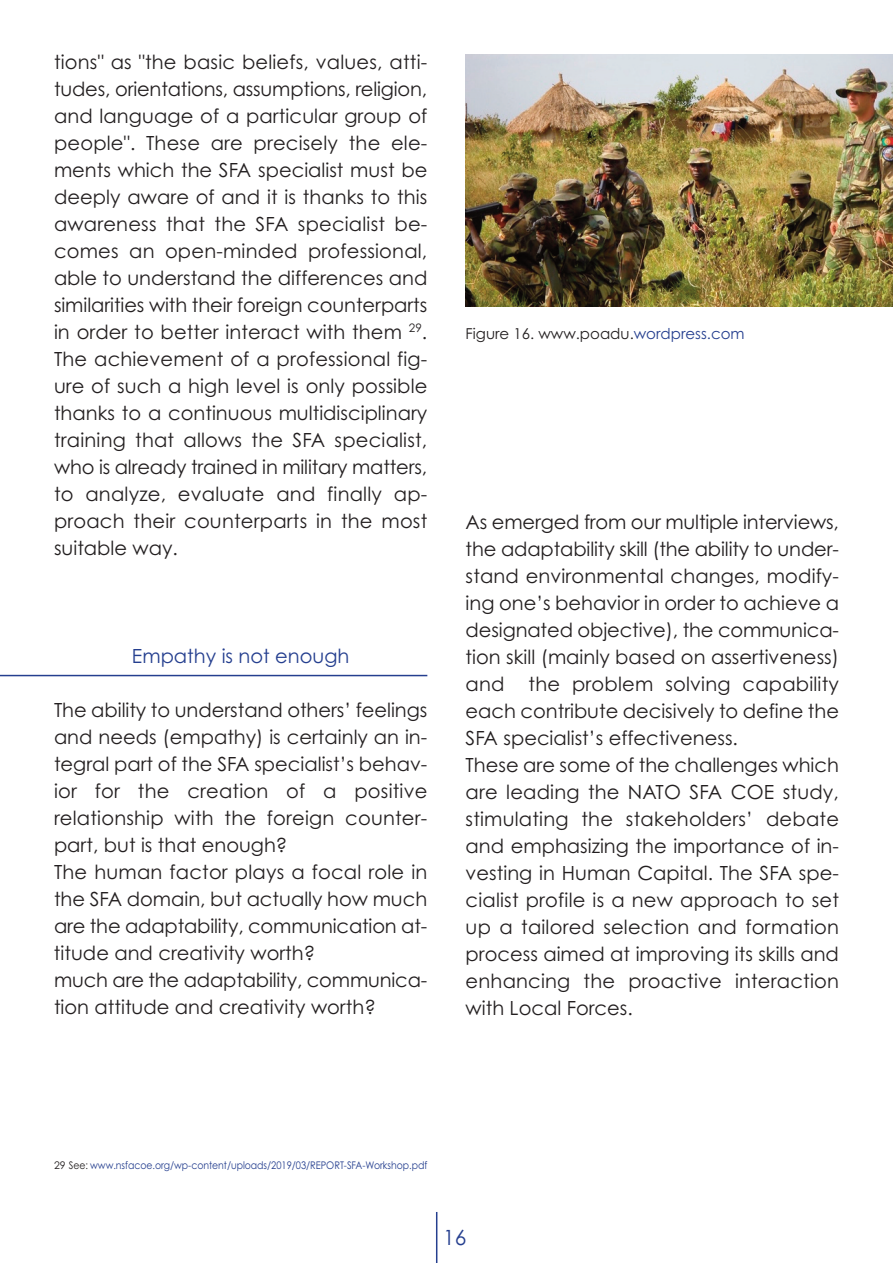
<style>
.page{position:relative;width:893px;height:1263px;background:#fff}
.page>*{position:absolute;margin:0;border:0;box-sizing:border-box;transform-origin:0 0}
.t1{font:21px "Century Gothic";color:#253f8f}
.t2{font:19.5px/27px "Century Gothic";color:#231f20}
.t3{font:19.5px "Century Gothic";color:#253f8f}
.t4{font:15px "Century Gothic";color:#231f20}
.t5{font:10.5px "Century Gothic";letter-spacing:-.005em;color:#253f8f;scale:.89 1}
.s1{color:#253f8f}
.s2{color:#231f20}
</style>
<div class="page">
<hr style="left:436px;top:1212px;width:1px;height:51px;background:#253f8f">
<img style="left:466px;top:54px;width:427px;height:252px">
<hr style="left:0;top:675px;width:427px;height:1px;background:#253f8f">
<p class="t2" style="left:54px;top:48px;width:375px;text-align:justify">tions" as "the basic beliefs, values, atti&shy;tudes, orientations, assumptions, religion, and language of a particular group of people". These are precisely the ele&shy;ments which the SFA specialist must be deeply aware of and it is thanks to this awareness that the SFA specialist be&shy;comes an open-minded professional, able to understand the differences and similarities with their foreign counterparts in order to better interact with them <sup>29</sup>.<br>The achievement of a professional fig&shy;ure of such a high level is only possible thanks to a continuous multidisciplinary training that allows the SFA specialist, who is already trained in military matters, to analyze, evaluate and finally ap&shy;proach their counterparts in the most suitable way.</p>
<p class="t3" style="left:132px;top:644px;width:219px">Empathy is not enough</p>
<p class="t2" style="left:54px;top:696px;width:375px">The ability to understand others’ feelings and needs (empathy) is certainly an in&shy;tegral part of the SFA specialist’s behav&shy;ior for the creation of a positive relationship with the foreign counter&shy;part, but is that enough?<br>The human factor plays a focal role in the SFA domain, but actually how much are the adaptability, communication at&shy;titude and creativity worth?<br>much are the adaptability, communica&shy;tion attitude and creativity worth?</p>
<p class="t4" style="left:466px;top:325px;width:280px">Figure 16. www.poadu.<span class="s1">wordpress.com</span></p>
<p class="t2" style="left:466px;top:509px;width:375px">As emerged from our multiple interviews, the adaptability skill (the ability to under&shy;stand environmental changes, modify&shy;ing one’s behavior in order to achieve a designated objective), the communica&shy;tion skill (mainly based on assertiveness) and the problem solving capability each contribute decisively to define the SFA specialist’s effectiveness.<br>These are some of the challenges which are leading the NATO SFA COE study, stimulating the stakeholders’ debate and emphasizing the importance of in&shy;vesting in Human Capital. The SFA spe&shy;cialist profile is a new approach to set up a tailored selection and formation process aimed at improving its skills and enhancing the proactive interaction with Local Forces.</p>
<p class="t5" style="left:54px;top:1159px;width:421px"><span class="s2">29 See:</span> www.nsfacoe.org/wp-content/uploads/2019/03/REPORT-SFA-Workshop.pdf</p>
<p class="t1" style="left:443px;top:1225px;width:25px">16</p>
</div>
